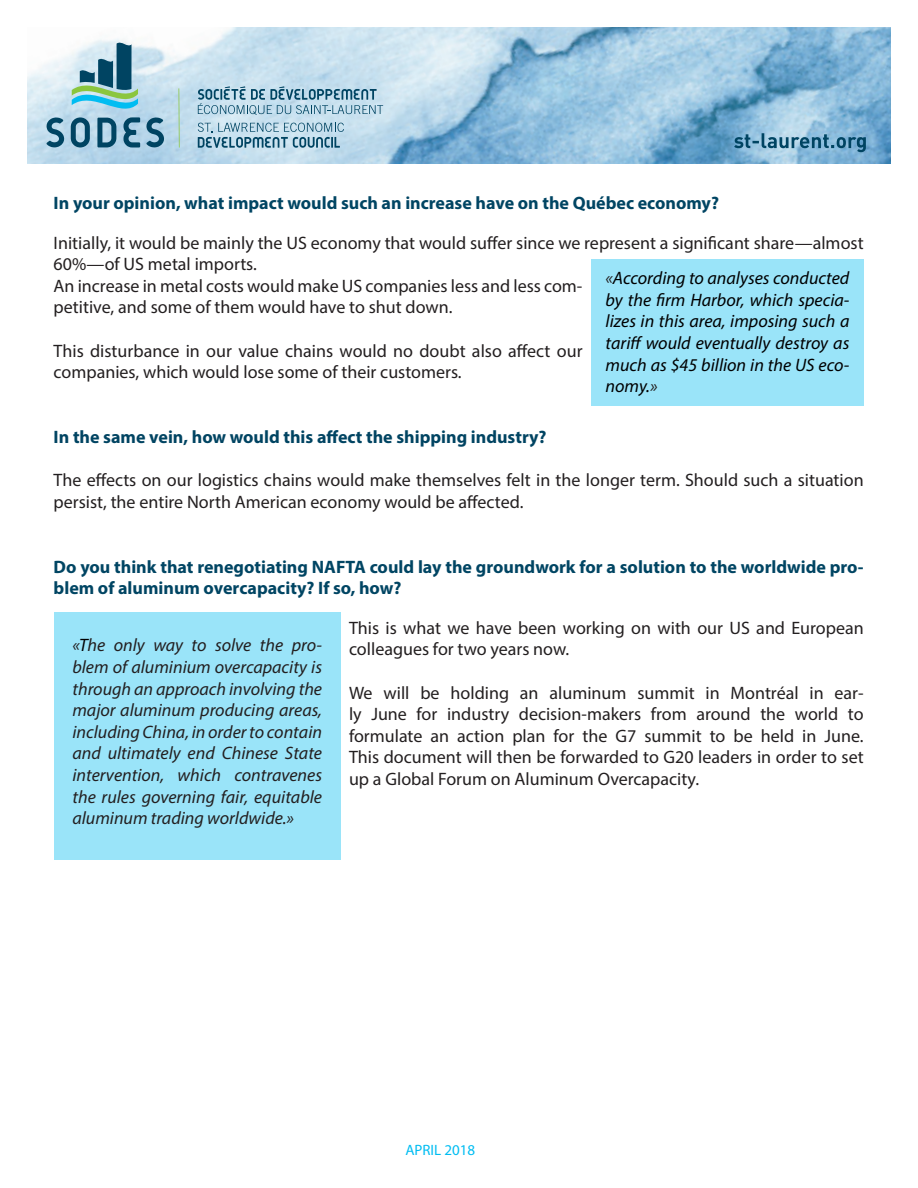
<style>
.page{position:relative;width:918px;height:1188px;background:#fff}
.page>*{position:absolute;margin:0;border:0;box-sizing:border-box;transform-origin:0 0}
.t1{font:18px/21.6px "Myriad Pro";color:#231f20}
.t2{font:italic 18px/21.6px "Myriad Pro";color:#231f20;text-align:justify}
.t3{font:700 18px/21.6px "Myriad Pro";color:#004563}
.t4{font:italic 18px/21.6px "Myriad Pro";color:#000001;text-align:justify}
.t5{font:700 18px "Myriad Pro";color:#004462}
.t6{font:15px "Myriad Pro";color:#00bdf2}
.s1{color:#231f20}
.s2{color:#000001}
</style>
<div class="page">
<img style="left:27px;top:27px;width:864px;height:136px">
<svg style="left:47px;top:117px;width:17px;height:30px"></svg>
<svg style="left:146px;top:117px;width:18px;height:30px"></svg>
<svg style="left:71px;top:40px;width:69px;height:108px"></svg>
<hr style="left:178px;top:88px;width:2px;height:60px;background:#8bc63e">
<svg style="left:198px;top:86px;width:185px;height:29px"></svg>
<svg style="left:198px;top:123px;width:146px;height:25px"></svg>
<svg style="left:734px;top:133px;width:132px;height:19px"></svg>
<div style="left:591px;top:259px;width:273px;height:146px;background:#9ae4f9"></div>
<div style="left:54px;top:612px;width:287px;height:247px;background:#9ae4f9"></div>
<p class="t3" style="left:54px;top:192px;width:667px">In your opinion, what impact would such an increase have on the Québec economy?</p>
<p class="t1" style="left:54px;top:232px;width:811px">Initially, it would be mainly the US economy that would suffer since we represent a significant share—almost<br>60%—of US metal imports.</p>
<p class="t1" style="left:54px;top:275px;width:530px">An increase in metal costs would make US companies less and less com&shy;petitive, and some of them would have to shut down.</p>
<p class="t1" style="left:54px;top:340px;width:530px">This disturbance in our value chains would no doubt also affect our companies, which would lose some of their customers.</p>
<p class="t4" style="left:606px;top:267px;width:245px"><span class="s1">«</span>According to analyses conducted by the firm Harbor, which specia&shy;lizes in this area, imposing such a tariff would eventually destroy as much as $45 billion in the US eco&shy;nomy.<span class="s1">»</span></p>
<p class="t5" style="left:54px;top:425px;width:494px">In the same vein, how would this affect the shipping industry?</p>
<p class="t1" style="left:54px;top:469px;width:812px">The effects on our logistics chains would make themselves felt in the longer term. Should such a situation persist, the entire North American economy would be affected.</p>
<p class="t3" style="left:54px;top:555px;width:812px">Do you think that renegotiating NAFTA could lay the groundwork for a solution to the worldwide pro&shy;blem of aluminum overcapacity? If so, how?</p>
<p class="t1" style="left:349px;top:617px;width:516px">This is what we have been working on with our US and European colleagues for two years now.</p>
<p class="t1" style="left:349px;top:682px;width:516px;text-align:justify">We will be holding an aluminum summit in Montréal in ear&shy;ly June for industry decision-makers from around the world to formulate an action plan for the G7 summit to be held in June.<br>This document will then be forwarded to G20 leaders in order to set up a Global Forum on Aluminum Overcapacity.</p>
<p class="t2" style="left:72px;top:634px;width:251px">«<span class="s2">T</span>he only way to solve the pro&shy;blem of aluminium overcapacity is through an approach involving the major aluminum producing areas, including China, in order to contain and ultimately end Chinese State intervention, which contravenes the rules governing fair, equitable aluminum trading worldwide.»</p>
<p class="t6" style="left:405px;top:1141px;width:71px">APRIL 2018</p>
</div>
